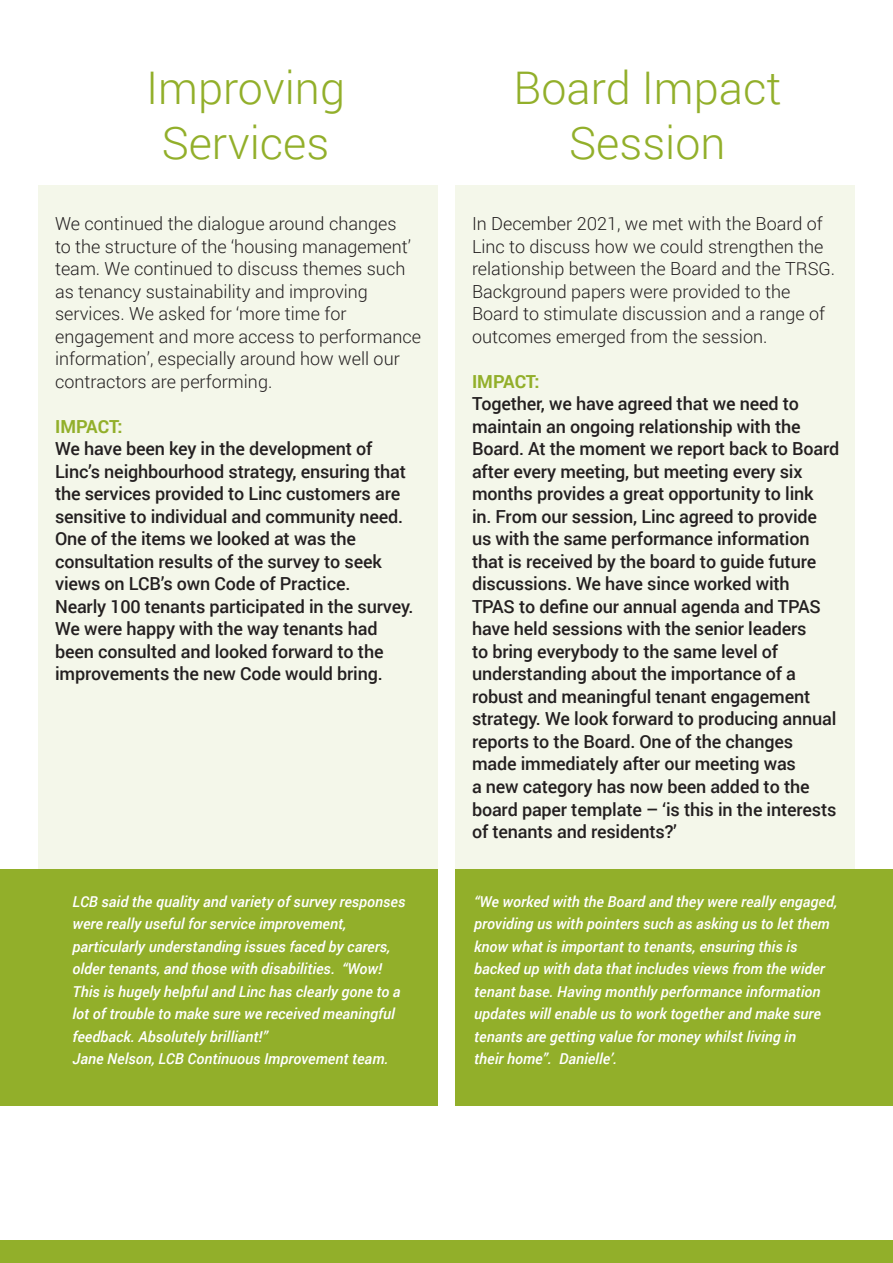
<style>
.page{position:relative;width:893px;height:1263px;background:#fff}
.page>*{position:absolute;margin:0;border:0;box-sizing:border-box;transform-origin:0 0}
.t1{font:300 45px "Roboto";color:#92af2a}
.t2{font:500 18px/22.5px "Roboto";letter-spacing:-.01em;color:#231f20}
.t3{font:300 18px/22.5px "Roboto";color:#231f20}
.t4{font:700 18px "Roboto";color:#92af2a}
.t5{font:italic 500 15px/22.5px "Roboto";color:#fff}
</style>
<div class="page">
<div style="left:455px;top:185px;width:400px;height:759px;background:#f4f7ea"></div>
<div style="left:38px;top:185px;width:399px;height:759px;background:#f4f7ea"></div>
<div style="left:0;top:1241px;width:892px;height:22px;background:#92af2a"></div>
<div style="left:455px;top:870px;width:438px;height:236px;background:#92af2a"></div>
<div style="left:0;top:870px;width:437px;height:236px;background:#92af2a"></div>
<p class="t1" style="left:146px;top:57px;width:201px">Improving</p>
<p class="t1" style="left:162px;top:111px;width:169px">Services</p>
<p class="t3" style="left:55px;top:212px;width:358px">We continued the dialogue around changes to the structure of the ‘housing management’ team. We continued to discuss themes such</p>
<p class="t3" style="left:55px;top:280px;width:367px">as tenancy sustainability and improving services. We asked for ‘more time for engagement and more access to performance information’, especially around how well our contractors are performing.</p>
<p class="t4" style="left:55px;top:414px;width:69px">IMPACT:</p>
<p class="t2" style="left:55px;top:437px;width:360px">We have been key in the development of Linc’s neighbourhood strategy, ensuring that the services provided to Linc customers are sensitive to individual and community need.<br>One of the items we looked at was the consultation results of the survey to seek views on LCB’s own Code of Practice.<br>Nearly 100 tenants participated in the survey.<br>We were happy with the way tenants had been consulted and looked forward to the improvements the new Code would bring.</p>
<p class="t5" style="left:73px;top:889px;width:334px">LCB said the quality and variety of survey responses were really useful for service improvement, particularly understanding issues faced by carers, older tenants, and those with disabilities. “Wow!<br>This is hugely helpful and Linc has clearly gone to a lot of trouble to make sure we received meaningful feedback. Absolutely brilliant!”<br>Jane Nelson, LCB Continuous Improvement team.</p>
<p class="t1" style="left:514px;top:57px;width:269px">Board Impact</p>
<p class="t1" style="left:569px;top:111px;width:158px">Session</p>
<p class="t3" style="left:472px;top:212px;width:365px">In December 2021, we met with the Board of Linc to discuss how we could strengthen the relationship between the Board and the TRSG.<br>Background papers were provided to the Board to stimulate discussion and a range of outcomes emerged from the session.</p>
<p class="t4" style="left:472px;top:369px;width:69px">IMPACT:</p>
<p class="t2" style="left:472px;top:392px;width:369px">Together, we have agreed that we need to maintain an ongoing relationship with the Board. At the moment we report back to Board after every meeting, but meeting every six months provides a great opportunity to link<br>in. From our session, Linc agreed to provide us with the same performance information that is received by the board to guide future discussions. We have since worked with<br>TPAS to define our annual agenda and TPAS have held sessions with the senior leaders<br>to bring everybody to the same level of understanding about the importance of a robust and meaningful tenant engagement strategy. We look forward to producing annual reports to the Board. One of the changes made immediately after our meeting was<br>a new category has now been added to the board paper template – ‘is this in the interests of tenants and residents?’</p>
<p class="t5" style="left:474px;top:889px;width:365px">“We worked with the Board and they were really engaged, providing us with pointers such as asking us to let them know what is important to tenants, ensuring this is backed up with data that includes views from the wider tenant base. Having monthly performance information updates will enable us to work together and make sure tenants are getting value for money whilst living in</p>
<p class="t5" style="left:474px;top:1047px;width:144px">their home”. Danielle’.</p>
</div>
